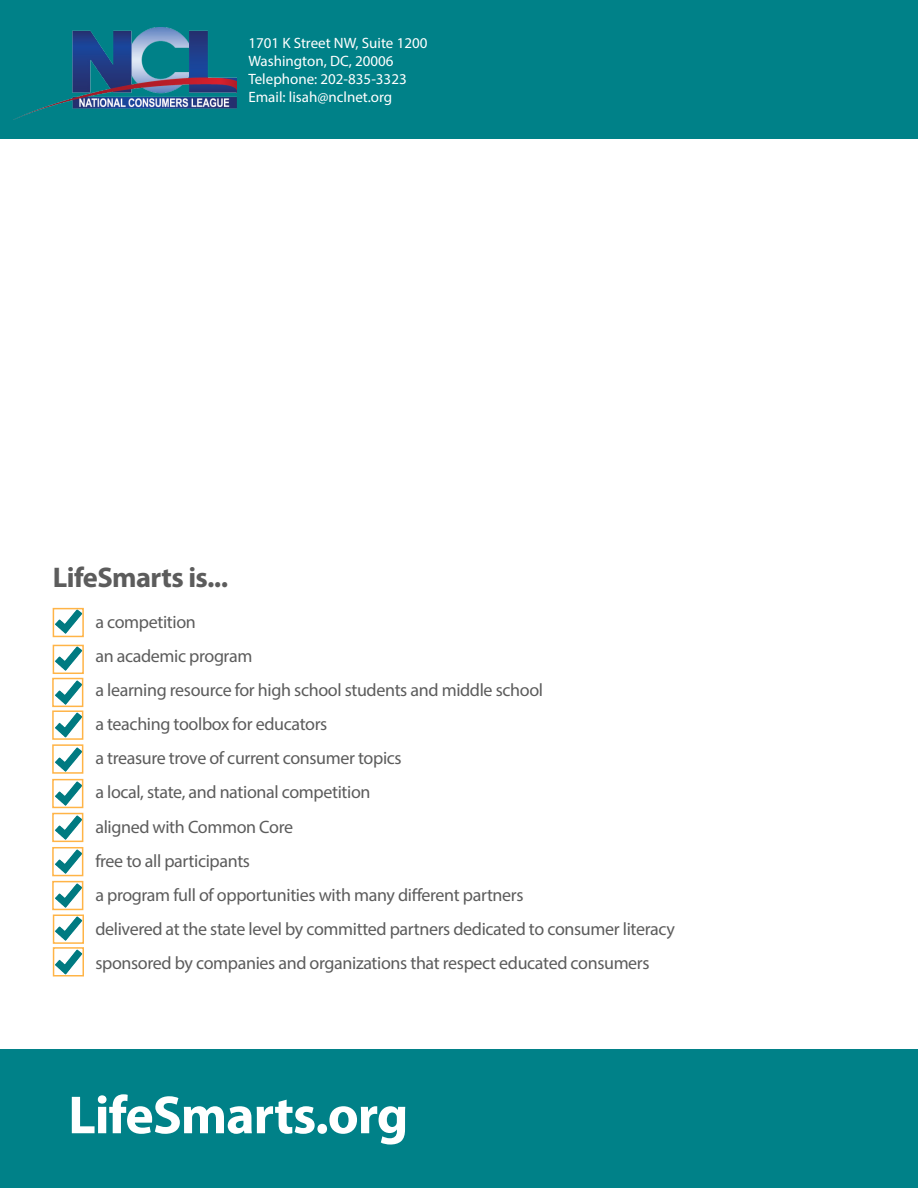
<style>
.page{position:relative;width:918px;height:1188px;background:#fff}
.page>*{position:absolute;margin:0;border:0;box-sizing:border-box;transform-origin:0 0}
.litt_e_boxes{font:700 54px "Myriad Pro";letter-spacing:-.02em;color:#fff}
.bullets{font:700 28.5px "Myriad Pro";letter-spacing:-.02em;color:#5c5c5c}
.bullets-2{font:18px "Myriad Pro";letter-spacing:-.02em;color:#5c5c5c}
.paragraph{font:15px "Myriad Pro";color:#fff}
</style>
<div class="page">
<div style="left:0;top:1049px;width:918px;height:139px;background:#008188"></div>
<div style="left:0;top:0;width:918px;height:139px;background:#008188"></div>
<img style="left:15px;top:28px;width:221px;height:91px">
<img style="left:52px;top:644px;width:32px;height:64px">
<img style="left:52px;top:607px;width:32px;height:31px">
<img style="left:52px;top:710px;width:32px;height:267px">
<div style="left:53px;top:645px;width:31px;height:29px;border:2px solid #ffb447"></div>
<div style="left:53px;top:608px;width:31px;height:29px;border:2px solid #ffb447"></div>
<div style="left:52px;top:678px;width:31px;height:29px;border:2px solid #ffb447"></div>
<div style="left:52px;top:710px;width:31px;height:30px;border:2px solid #ffb447"></div>
<div style="left:52px;top:744px;width:31px;height:30px;border:2px solid #ffb447"></div>
<div style="left:52px;top:779px;width:31px;height:29px;border:2px solid #ffb447"></div>
<div style="left:52px;top:813px;width:31px;height:29px;border:2px solid #ffb447"></div>
<div style="left:52px;top:847px;width:31px;height:29px;border:2px solid #ffb447"></div>
<div style="left:52px;top:881px;width:31px;height:29px;border:2px solid #ffb447"></div>
<div style="left:53px;top:915px;width:31px;height:29px;border:2px solid #ffb447"></div>
<div style="left:53px;top:947px;width:31px;height:29px;border:2px solid #ffb447"></div>
<p class="paragraph" style="left:248px;top:34px;width:181px">1701 K Street NW, Suite 1200</p>
<p class="paragraph" style="left:248px;top:52px;width:147px">Washington, DC, 20006</p>
<p class="paragraph" style="left:248px;top:70px;width:160px">Telephone: 202-835-3323</p>
<p class="paragraph" style="left:248px;top:88px;width:145px">Email: lisah@nclnet.org</p>
<p class="bullets" style="left:53px;top:558px;width:177px">LifeSmarts is...</p>
<p class="bullets-2" style="left:95px;top:611px;width:102px">a competition</p>
<p class="bullets-2" style="left:95px;top:645px;width:158px">an academic program</p>
<p class="bullets-2" style="left:95px;top:679px;width:449px">a learning resource for high school students and middle school</p>
<p class="bullets-2" style="left:95px;top:713px;width:234px">a teaching toolbox for educators</p>
<p class="bullets-2" style="left:95px;top:747px;width:308px">a treasure trove of current consumer topics</p>
<p class="bullets-2" style="left:95px;top:781px;width:277px">a local, state, and national competition</p>
<p class="bullets-2" style="left:95px;top:815px;width:199px">aligned with Common Core</p>
<p class="bullets-2" style="left:95px;top:849px;width:156px">free to all participants</p>
<p class="bullets-2" style="left:95px;top:883px;width:430px">a program full of opportunities with many different partners</p>
<p class="bullets-2" style="left:95px;top:918px;width:581px">delivered at the state level by committed partners dedicated to consumer literacy</p>
<p class="bullets-2" style="left:95px;top:952px;width:556px">sponsored by companies and organizations that respect educated consumers</p>
<p class="litt_e_boxes" style="left:68px;top:1080px;width:342px">LifeSmarts.org</p>
</div>
